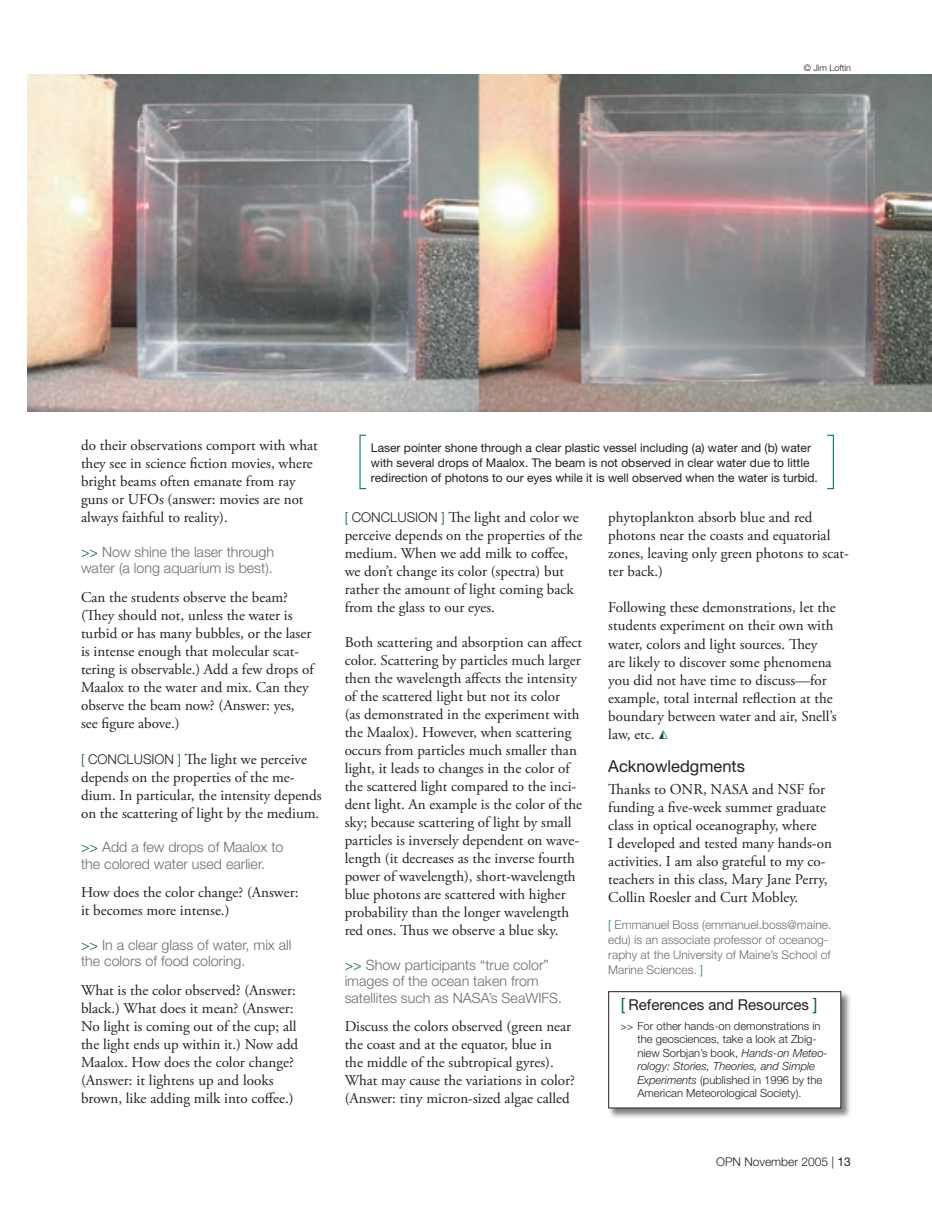
<style>
.page{position:relative;width:932px;height:1229px;background:#fff}
.page>*{position:absolute;margin:0;border:0;box-sizing:border-box;transform-origin:0 0}
.t1{font:200 60px "Helvetica Neue";color:#167d7a}
.t2{font:16.5px "Helvetica Neue";color:#231f20}
.t3{font:15px/18px "Adobe Garamond Pro";color:#231f20}
.t4{font:15px "Helvetica Neue";color:#231f20}
.t5{font:300 14.25px/16.5px "Helvetica Neue";color:#6c6d70}
.t6{font:12px/15px "Helvetica Neue";color:#231f20}
.t7{font:300 12px/15px "Helvetica Neue";color:#6c6d70}
.t8{font:300 12px "Helvetica Neue";color:#231f20}
.t9{font:300 11.25px/13.5px "Helvetica Neue";color:#231f20}
.t10{font:300 9px "Helvetica Neue";color:#231f20}
.s1{color:#005953}
.s2{font-family:"Helvetica Neue";font-weight:300;font-size:13.5px;color:#005953}
.s3{font-family:"Helvetica Neue";font-weight:300;font-size:13.5px}
.s4{color:#167d7a}
.s5{font-size:16.5px;color:#005953}
.s6{font-weight:500;font-size:10.5px;color:#6c6d70}
.s7{font-style:italic}
.s8{font-weight:400}
</style>
<div class="page">
<img style="left:27px;top:75px;width:904px;height:336px">
<img style="left:608px;top:991px;width:242px;height:127px">
<div style="left:608px;top:991px;width:232px;height:117px;background:#fff"></div>
<div style="left:608px;top:991px;width:233px;height:117px;border:1px solid #231f20"></div>
<p class="t10" style="left:803px;top:62px;width:49px">© Jim Loftin</p>
<p class="t3" style="left:81px;top:437px;width:238px">do their observations comport with what they see in science fiction movies, where bright beams often emanate from ray guns or UFOs (answer: movies are not always faithful to reality).</p>
<p class="t5" style="left:81px;top:543px;width:194px"><span class="s1">&gt;&gt;</span> Now shine the laser through water (a long aquarium is best).</p>
<p class="t3" style="left:81px;top:588px;width:234px">Can the students observe the beam? (They should not, unless the water is turbid or has many bubbles, or the laser is intense enough that molecular scat&shy;tering is observable.) Add a few drops of Maalox to the water and mix. Can they observe the beam now? (Answer: yes, see figure above.)</p>
<p class="t3" style="left:81px;top:750px;width:242px"><span class="s2">[</span> <span class="s3">CONCLUSION</span> <span class="s2">]</span> The light we perceive depends on the properties of the me&shy;dium. In particular, the intensity depends on the scattering of light by the medium.</p>
<p class="t5" style="left:81px;top:838px;width:204px"><span class="s1">&gt;&gt;</span> Add a few drops of Maalox to the colored water used earlier.</p>
<p class="t3" style="left:81px;top:884px;width:219px">How does the color change? (Answer: it becomes more intense.)</p>
<p class="t5" style="left:81px;top:936px;width:212px"><span class="s1">&gt;&gt;</span> In a clear glass of water, mix all the colors of food coloring.</p>
<p class="t3" style="left:81px;top:981px;width:219px">What is the color observed? (Answer: black.) What does it mean? (Answer:<br>No light is coming out of the cup; all the light ends up within it.) Now add Maalox. How does the color change? (Answer: it lightens up and looks brown, like adding milk into coffee.)</p>
<h1 class="t1" style="left:353px;top:423px;width:15px">[</h1>
<h1 class="t1" style="left:826px;top:423px;width:15px">]</h1>
<p class="t6" style="left:371px;top:439px;width:448px">Laser pointer shone through a clear plastic vessel including (a) water and (b) water with several drops of Maalox. The beam is not observed in clear water due to little redirection of photons to our eyes while it is well observed when the water is turbid.</p>
<p class="t3" style="left:344px;top:509px;width:239px"><span class="s2">[</span> <span class="s3">CONCLUSION</span> <span class="s2">]</span> The light and color we perceive depends on the properties of the medium. When we add milk to coffee, we don’t change its color (spectra) but rather the amount of light coming back from the glass to our eyes.</p>
<p class="t3" style="left:344px;top:634px;width:239px">Both scattering and absorption can affect color. Scattering by particles much larger then the wavelength affects the intensity of the scattered light but not its color<br>(as demonstrated in the experiment with the Maalox). However, when scattering occurs from particles much smaller than light, it leads to changes in the color of the scattered light compared to the inci&shy;dent light. An example is the color of the sky; because scattering of light by small particles is inversely dependent on wave&shy;length (it decreases as the inverse fourth power of wavelength), short-wavelength blue photons are scattered with higher probability than the longer wavelength red ones. Thus we observe a blue sky.</p>
<p class="t5" style="left:344px;top:956px;width:219px"><span class="s1">&gt;&gt;</span> Show participants “true color” images of the ocean taken from satellites such as NASA’s SeaWIFS.</p>
<p class="t3" style="left:344px;top:1018px;width:232px">Discuss the colors observed (green near the coast and at the equator, blue in<br>the middle of the subtropical gyres).<br>What may cause the variations in color? (Answer: tiny micron-sized algae called</p>
<p class="t3" style="left:608px;top:509px;width:242px">phytoplankton absorb blue and red photons near the coasts and equatorial zones, leaving only green photons to scat&shy;ter back.)</p>
<p class="t3" style="left:608px;top:599px;width:230px">Following these demonstrations, let the students experiment on their own with water, colors and light sources. They are likely to discover some phenomena you did not have time to discuss—for example, total internal reflection at the boundary between water and air, Snell’s law, etc.</p>
<p class="t2" style="left:608px;top:756px;width:138px">Acknowledgments</p>
<p class="t3" style="left:608px;top:781px;width:225px">Thanks to ONR, NASA and NSF for funding a five-week summer graduate class in optical oceanography, where<br>I developed and tested many hands-on activities. I am also grateful to my co&shy;teachers in this class, Mary Jane Perry, Collin Roesler and Curt Mobley.</p>
<p class="t7" style="left:608px;top:917px;width:224px"><span class="s4">[</span> Emmanuel Boss (emmanuel.boss@maine. edu) is an associate professor of oceanog&shy;raphy at the University of Maine’s School of Marine Sciences. <span class="s4">]</span></p>
<p class="t4" style="left:621px;top:996px;width:198px"><span class="s5">[</span> References and Resources <span class="s5">]</span></p>
<p class="t9" style="left:637px;top:1018px;width:192px;text-indent:-16px"><span class="s6">&gt;&gt;</span> For other hands-on demonstrations in the geosciences, take a look at Zbig&shy;niew Sorbjan’s book, <span class="s7">Hands-on Meteo&shy;rology: Stories, Theories, and Simple Experiments</span> (published in 1996 by the American Meteorological Society).</p>
<p class="t8" style="left:716px;top:1154px;width:136px">OPN November 2005 | <span class="s8">13</span></p>
</div>
